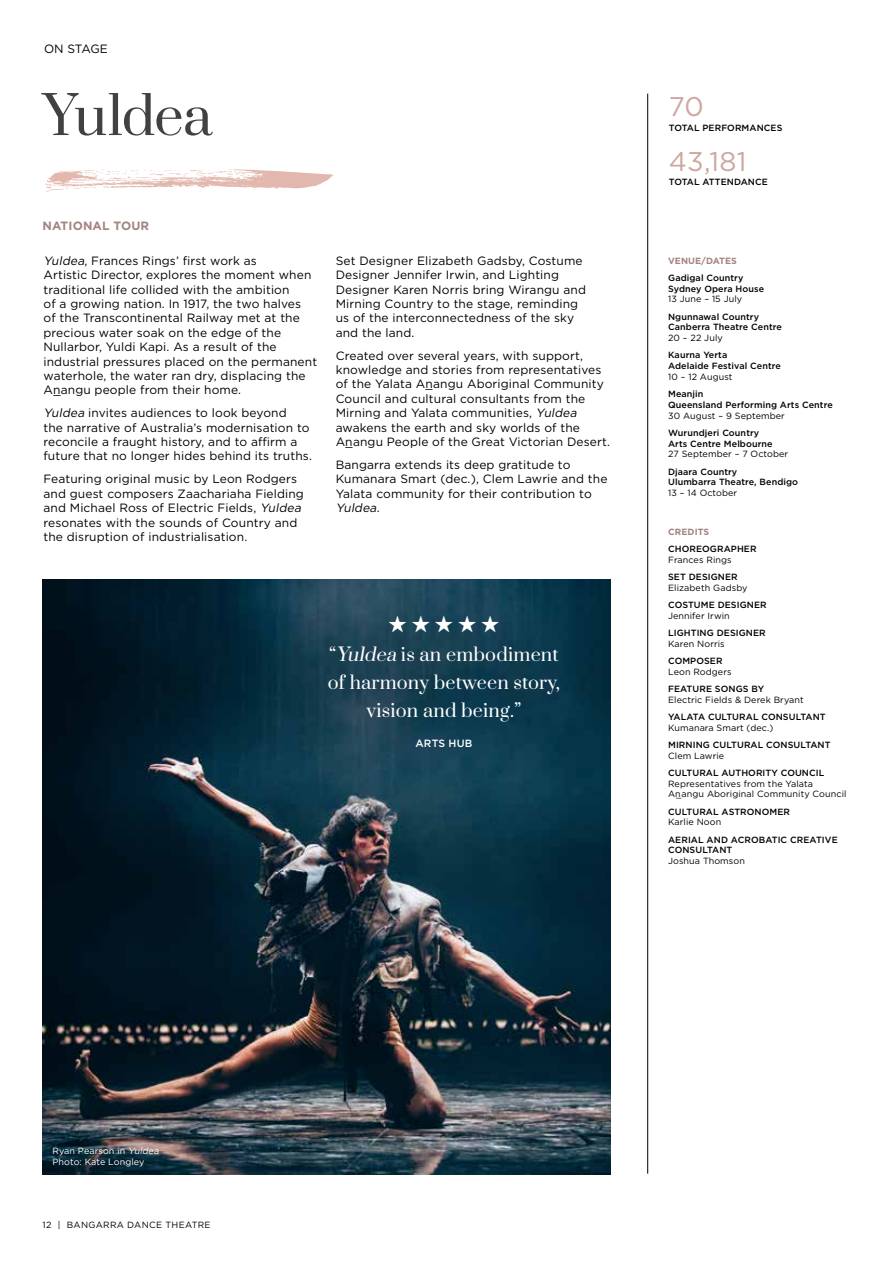
<style>
.page{position:relative;width:893px;height:1263px;background:#fff}
.page>*{position:absolute;margin:0;border:0;box-sizing:border-box;transform-origin:0 0}
.t1{font:52.5px "Prata";letter-spacing:-.02em;color:#414042}
.t2{font:27px "Gotham";letter-spacing:.01em;color:#cda79f}
.t3{font:18px/27.6px "Prata";letter-spacing:.01em;color:#fff;text-align:center}
.t4{font:12px/14.4px "Gotham";letter-spacing:.01em;color:#000}
.t5{font:700 12px "Gotham";letter-spacing:.01em;color:#a38580}
.t6{font:500 10.5px "Gotham";letter-spacing:.015em;color:#fff}
.t7{font:500 9px/10.8px "Gotham";letter-spacing:.01em;color:#000}
.t8{font:9px/10.8px "Gotham";letter-spacing:.01em;color:#000}
.t9{font:9px/10.8px "Gotham";letter-spacing:.01em;color:#fff}
.t10{font:9px "Gotham";letter-spacing:.035em;color:#000}
.t11{font:700 9px "Gotham";letter-spacing:.01em;color:#a38580}
.s1{font-style:italic}
</style>
<div class="page">
<img style="left:43px;top:579px;width:568px;height:596px">
<svg style="left:45px;top:169px;width:288px;height:23px"></svg>
<hr style="left:647px;top:94px;width:1px;height:1080px;background:#000">
<svg style="left:389px;top:615px;width:17px;height:17px"></svg>
<svg style="left:412px;top:615px;width:87px;height:17px"></svg>
<p class="t4" style="left:44px;top:42px;width:65px">ON STAGE</p>
<h1 class="t1" style="left:43px;top:72px;width:171px">Yuldea</h1>
<p class="t5" style="left:43px;top:218px;width:108px">NATIONAL TOUR</p>
<p class="t4" style="left:43px;top:253px;width:275px"><span class="s1">Yuldea</span>, Frances Rings’ first work as<br>Artistic Director, explores the moment when traditional life collided with the ambition<br>of a growing nation. In 1917, the two halves<br>of the Transcontinental Railway met at the precious water soak on the edge of the Nullarbor, Yuldi Kapi. As a result of the industrial pressures placed on the permanent waterhole, the water ran dry, displacing the An_angu people from their home.</p>
<p class="t4" style="left:43px;top:406px;width:270px"><span class="s1">Yuldea</span> invites audiences to look beyond<br>the narrative of Australia’s modernisation to reconcile a fraught history, and to affirm a future that no longer hides behind its truths.</p>
<p class="t4" style="left:43px;top:472px;width:262px">Featuring original music by Leon Rodgers and guest composers Zaachariaha Fielding and Michael Ross of Electric Fields, <span class="s1">Yuldea </span>resonates with the sounds of Country and the disruption of industrialisation.</p>
<p class="t4" style="left:336px;top:253px;width:252px">Set Designer Elizabeth Gadsby, Costume Designer Jennifer Irwin, and Lighting Designer Karen Norris bring Wirangu and Mirning Country to the stage, reminding us of the interconnectedness of the sky and the land.</p>
<p class="t4" style="left:336px;top:348px;width:276px">Created over several years, with support, knowledge and stories from representatives of the Yalata An_angu Aboriginal Community Council and cultural consultants from the Mirning and Yalata communities, <span class="s1">Yuldea </span>awakens the earth and sky worlds of the An_angu People of the Great Victorian Desert.</p>
<p class="t4" style="left:336px;top:457px;width:273px">Bangarra extends its deep gratitude to Kumanara Smart (dec.), Clem Lawrie and the Yalata community for their contribution to <span class="s1">Yuldea</span>.</p>
<h3 class="t3" style="left:328px;top:640px;width:234px">“<span class="s1">Yuldea</span> is an embodiment of harmony between story, vision and being.”</h3>
<p class="t6" style="left:415px;top:736px;width:58px">ARTS HUB</p>
<h2 class="t2" style="left:669px;top:89px;width:37px">70</h2>
<p class="t7" style="left:669px;top:123px;width:115px">TOTAL PERFORMANCES</p>
<h2 class="t2" style="left:669px;top:144px;width:79px">43,181</h2>
<p class="t7" style="left:669px;top:176px;width:101px">TOTAL ATTENDANCE</p>
<p class="t11" style="left:668px;top:254px;width:70px">VENUE/DATES</p>
<p class="t7" style="left:668px;top:272px;width:98px">Gadigal Country<br>Sydney Opera House</p>
<p class="t8" style="left:668px;top:294px;width:76px">13 June – 15 July</p>
<p class="t7" style="left:668px;top:311px;width:115px">Ngunnawal Country<br>Canberra Theatre Centre</p>
<p class="t8" style="left:668px;top:332px;width:56px">20 – 22 July</p>
<p class="t7" style="left:668px;top:350px;width:114px">Kaurna Yerta<br>Adelaide Festival Centre</p>
<p class="t8" style="left:668px;top:371px;width:66px">10 – 12 August</p>
<p class="t7" style="left:668px;top:388px;width:166px">Meanjin<br>Queensland Performing Arts Centre</p>
<p class="t8" style="left:668px;top:410px;width:118px">30 August – 9 September</p>
<p class="t7" style="left:668px;top:427px;width:106px">Wurundjeri Country<br>Arts Centre Melbourne</p>
<p class="t8" style="left:668px;top:449px;width:122px">27 September – 7 October</p>
<p class="t7" style="left:668px;top:466px;width:132px">Djaara Country<br>Ulumbarra Theatre, Bendigo</p>
<p class="t8" style="left:668px;top:487px;width:71px">13 – 14 October</p>
<p class="t11" style="left:668px;top:526px;width:43px">CREDITS</p>
<p class="t7" style="left:668px;top:543px;width:90px">CHOREOGRAPHER</p>
<p class="t8" style="left:668px;top:554px;width:65px">Frances Rings</p>
<p class="t7" style="left:668px;top:571px;width:71px">SET DESIGNER</p>
<p class="t8" style="left:668px;top:582px;width:81px">Elizabeth Gadsby</p>
<p class="t7" style="left:668px;top:599px;width:100px">COSTUME DESIGNER</p>
<p class="t8" style="left:668px;top:610px;width:63px">Jennifer Irwin</p>
<p class="t7" style="left:668px;top:627px;width:99px">LIGHTING DESIGNER</p>
<p class="t8" style="left:668px;top:638px;width:58px">Karen Norris</p>
<p class="t7" style="left:668px;top:655px;width:56px">COMPOSER</p>
<p class="t8" style="left:668px;top:666px;width:65px">Leon Rodgers</p>
<p class="t7" style="left:668px;top:683px;width:98px">FEATURE SONGS BY</p>
<p class="t8" style="left:668px;top:694px;width:137px">Electric Fields &amp; Derek Bryant</p>
<p class="t7" style="left:668px;top:711px;width:159px">YALATA CULTURAL CONSULTANT</p>
<p class="t8" style="left:668px;top:722px;width:107px">Kumanara Smart (dec.)</p>
<p class="t7" style="left:668px;top:739px;width:164px">MIRNING CULTURAL CONSULTANT</p>
<p class="t8" style="left:668px;top:750px;width:58px">Clem Lawrie</p>
<p class="t7" style="left:668px;top:767px;width:158px">CULTURAL AUTHORITY COUNCIL</p>
<p class="t8" style="left:668px;top:778px;width:180px">Representatives from the Yalata<br>An_angu Aboriginal Community Council</p>
<p class="t7" style="left:668px;top:806px;width:123px">CULTURAL ASTRONOMER</p>
<p class="t8" style="left:668px;top:817px;width:55px">Karlie Noon</p>
<p class="t7" style="left:668px;top:834px;width:171px">AERIAL AND ACROBATIC CREATIVE<br>CONSULTANT</p>
<p class="t8" style="left:668px;top:855px;width:78px">Joshua Thomson</p>
<p class="t9" style="left:52px;top:1145px;width:110px">Ryan Pearson in <span class="s1">Yuldea<br></span>Photo: Kate Longley</p>
<p class="t10" style="left:43px;top:1219px;width:170px">12 | BANGARRA DANCE THEATRE</p>
</div>
